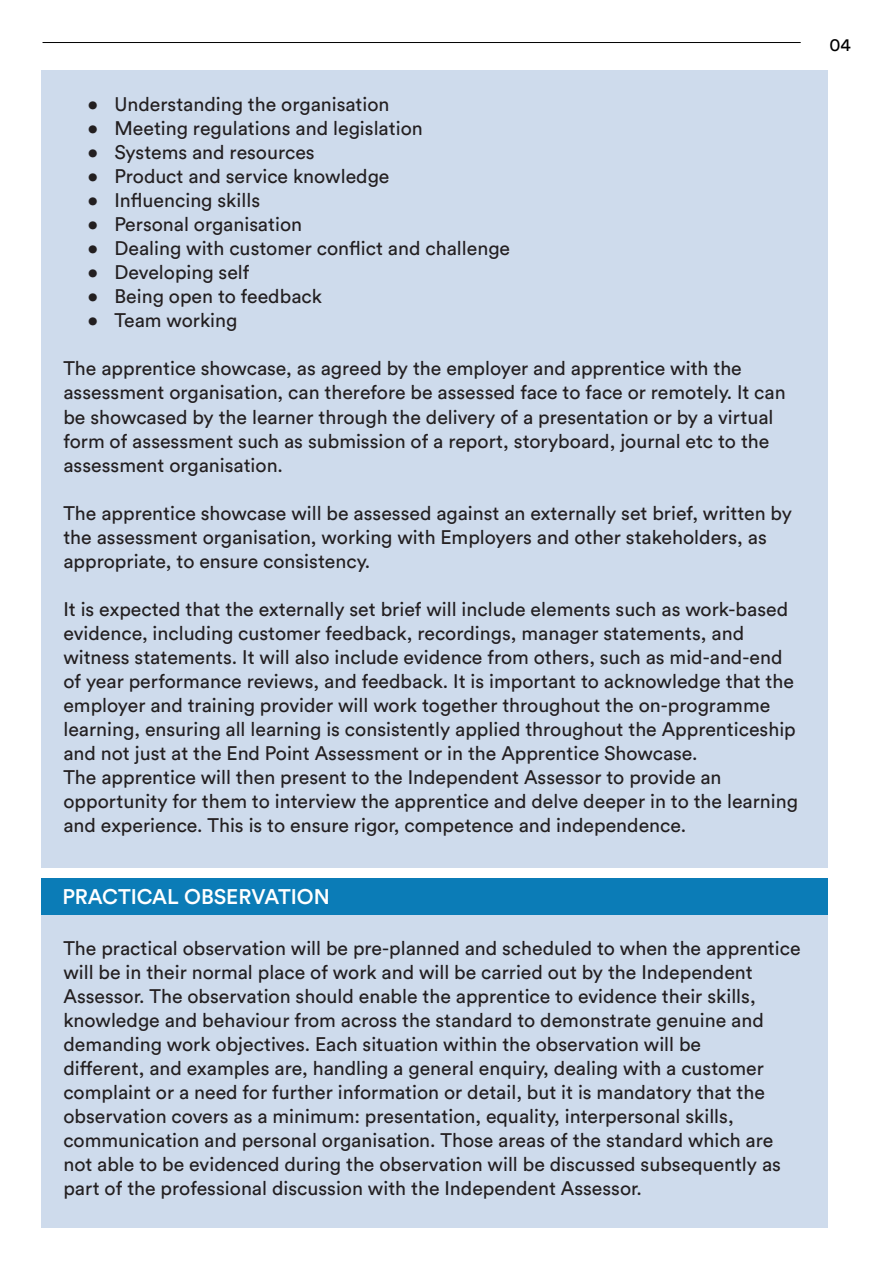
<style>
.page{position:relative;width:893px;height:1263px;background:#fff}
.page>*{position:absolute;margin:0;border:0;box-sizing:border-box;transform-origin:0 0}
.t1{font:500 21px "Circular Std";color:#fff}
.t2{font:19.5px/24px "Circular Std";color:#231f20}
.t3{font:18px "Circular Std";color:#000}
</style>
<div class="page">
<hr style="left:43px;top:42px;width:758px;height:1px;background:#000">
<div style="left:41px;top:70px;width:787px;height:798px;background:#cedbec"></div>
<div style="left:41px;top:878px;width:787px;height:350px;background:#cedbec"></div>
<div style="left:41px;top:878px;width:787px;height:36px;background:#0b7cb7"></div>
<p class="t2" style="left:87px;top:92px;width:304px">• Understanding the organisation</p>
<p class="t2" style="left:87px;top:116px;width:337px">• Meeting regulations and legislation</p>
<p class="t2" style="left:87px;top:140px;width:229px">• Systems and resources</p>
<p class="t2" style="left:87px;top:164px;width:304px">• Product and service knowledge</p>
<p class="t2" style="left:87px;top:188px;width:174px">• Influencing skills</p>
<p class="t2" style="left:87px;top:212px;width:216px">• Personal organisation</p>
<p class="t2" style="left:87px;top:236px;width:424px">• Dealing with customer conflict and challenge</p>
<p class="t2" style="left:87px;top:260px;width:164px">• Developing self</p>
<p class="t2" style="left:87px;top:284px;width:236px">• Being open to feedback</p>
<p class="t2" style="left:87px;top:308px;width:152px">• Team working</p>
<p class="t2" style="left:63px;top:356px;width:724px">The apprentice showcase, as agreed by the employer and apprentice with the assessment organisation, can therefore be assessed face to face or remotely. It can be showcased by the learner through the delivery of a presentation or by a virtual form of assessment such as submission of a report, storyboard, journal etc to the assessment organisation.</p>
<p class="t2" style="left:63px;top:500px;width:730px">The apprentice showcase will be assessed against an externally set brief, written by the assessment organisation, working with Employers and other stakeholders, as appropriate, to ensure consistency.</p>
<p class="t2" style="left:63px;top:596px;width:734px">It is expected that the externally set brief will include elements such as work-based evidence, including customer feedback, recordings, manager statements, and witness statements. It will also include evidence from others, such as mid-and-end of year performance reviews, and feedback. It is important to acknowledge that the employer and training provider will work together throughout the on-programme learning, ensuring all learning is consistently applied throughout the Apprenticeship and not just at the End Point Assessment or in the Apprentice Showcase.</p>
<p class="t2" style="left:63px;top:764px;width:736px">The apprentice will then present to the Independent Assessor to provide an opportunity for them to interview the apprentice and delve deeper in to the learning and experience. This is to ensure rigor, competence and independence.</p>
<p class="t1" style="left:62px;top:883px;width:269px">PRACTICAL OBSERVATION</p>
<p class="t2" style="left:63px;top:936px;width:739px">The practical observation will be pre-planned and scheduled to when the apprentice will be in their normal place of work and will be carried out by the Independent Assessor. The observation should enable the apprentice to evidence their skills, knowledge and behaviour from across the standard to demonstrate genuine and demanding work objectives. Each situation within the observation will be</p>
<p class="t2" style="left:63px;top:1056px;width:719px">different, and examples are, handling a general enquiry, dealing with a customer complaint or a need for further information or detail, but it is mandatory that the observation covers as a minimum: presentation, equality, interpersonal skills, communication and personal organisation. Those areas of the standard which are not able to be evidenced during the observation will be discussed subsequently as part of the professional discussion with the Independent Assessor.</p>
<p class="t3" style="left:829px;top:34px;width:23px">04</p>
</div>
